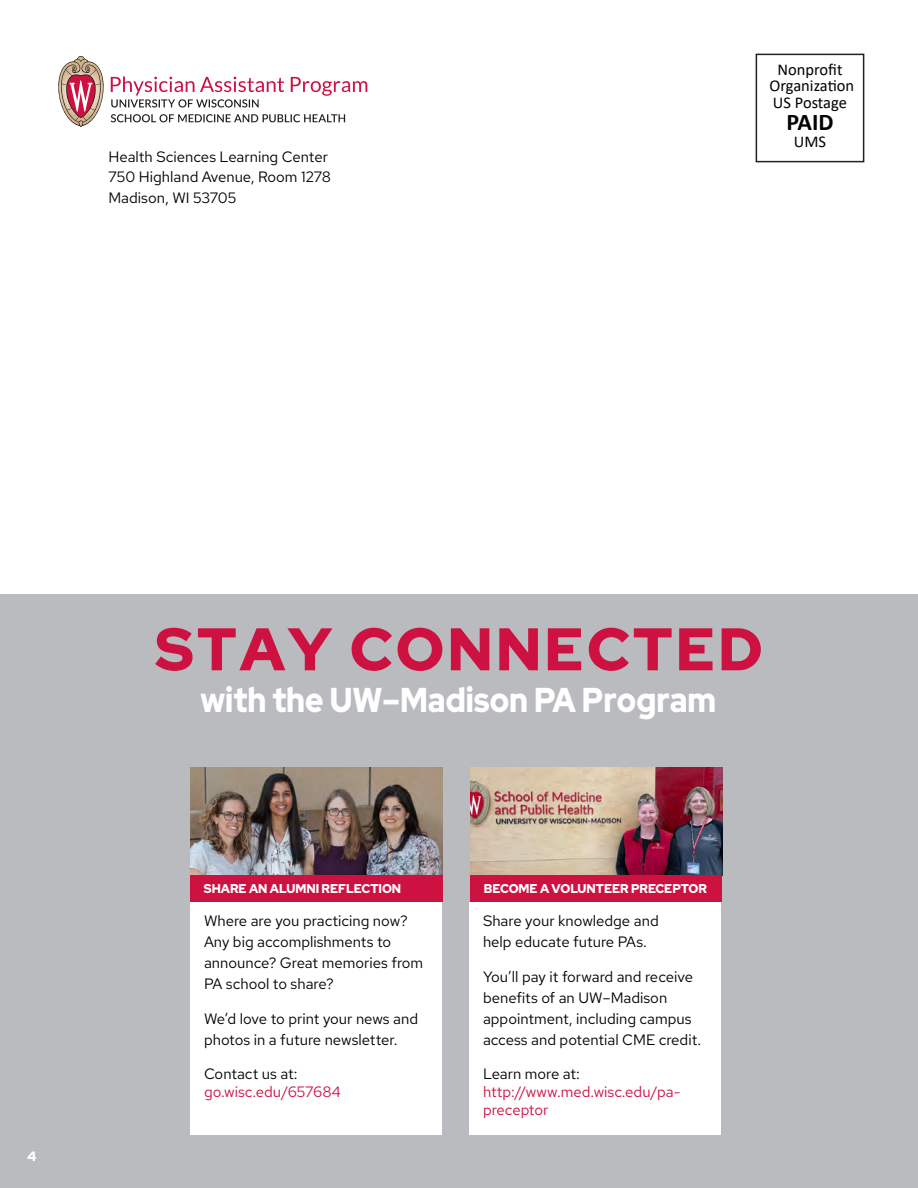
<style>
.page{position:relative;width:918px;height:1188px;background:#fff}
.page>*{position:absolute;margin:0;border:0;box-sizing:border-box;transform-origin:0 0}
.TO_STAY_CONNECTED{font:900 60px "Red Hat Display";letter-spacing:.05em;color:#cd1141}
.TO_STAY_CONNECTED-2{font:900 34.5px "Red Hat Display";color:#fff;scale:.9 1}
.indicia{font:700 24px "Calibri";color:#010203}
.indicia-2{font:16.5px "Calibri";color:#010203}
.BACK_PG_BOXED_TEXT{font:15px/21px "Red Hat Text";color:#010203}
.BODY{font:15px/20.2px "Red Hat Text";color:#010203}
.RED_TEXT_LINKS{font:15px/18px "Red Hat Text";color:#cd1141}
.t1{font:700 13.5px "Red Hat Text";color:#fff}
.RED_BAR_HEADERS__BACK_PG{font:900 12.75px "Red Hat Display";color:#fff;scale:.96 1}
</style>
<div class="page">
<div style="left:0;top:594px;width:918px;height:594px;background:#babbbe"></div>
<div style="left:469px;top:902px;width:252px;height:233px;background:#fff"></div>
<div style="left:190px;top:902px;width:252px;height:233px;background:#fff"></div>
<img style="left:470px;top:767px;width:252px;height:108px">
<img style="left:190px;top:767px;width:253px;height:108px">
<div style="left:470px;top:875px;width:252px;height:27px;background:#cd1141"></div>
<div style="left:190px;top:875px;width:253px;height:27px;background:#cd1141"></div>
<div style="left:756px;top:54px;width:108px;height:108px;border:2px solid #231f20"></div>
<svg style="left:58px;top:56px;width:46px;height:71px"></svg>
<svg style="left:111px;top:114px;width:234px;height:8px"></svg>
<svg style="left:111px;top:76px;width:173px;height:32px"></svg>
<svg style="left:291px;top:77px;width:76px;height:19px"></svg>
<p class="BODY" style="left:109px;top:146px;width:224px">Health Sciences Learning Center<br>750 Highland Avenue, Room 1278<br>Madison, WI 53705</p>
<p class="indicia-2" style="left:777px;top:58px;width:67px">Nonprofit</p>
<p class="indicia-2" style="left:769px;top:74px;width:86px">Organization</p>
<p class="indicia-2" style="left:773px;top:91px;width:76px">US Postage</p>
<p class="indicia" style="left:786px;top:105px;width:49px">PAID</p>
<p class="indicia-2" style="left:794px;top:130px;width:34px">UMS</p>
<p class="t1" style="left:27px;top:1147px;width:11px">4</p>
<p class="TO_STAY_CONNECTED" style="left:155px;top:610px;width:609px">STAY CONNECTED</p>
<p class="TO_STAY_CONNECTED-2" style="left:201px;top:677px;width:575px">with the UW–Madison PA Program</p>
<p class="RED_BAR_HEADERS__BACK_PG" style="left:204px;top:880px;width:207px">SHARE AN ALUMNI REFLECTION</p>
<p class="RED_BAR_HEADERS__BACK_PG" style="left:484px;top:880px;width:234px">BECOME A VOLUNTEER PRECEPTOR</p>
<p class="BACK_PG_BOXED_TEXT" style="left:204px;top:910px;width:221px">Where are you practicing now?<br>Any big accomplishments to announce? Great memories from<br>PA school to share?</p>
<p class="BACK_PG_BOXED_TEXT" style="left:204px;top:1008px;width:216px">We’d love to print your news and photos in a future newsletter.</p>
<p class="BACK_PG_BOXED_TEXT" style="left:204px;top:1063px;width:95px">Contact us at:</p>
<p class="RED_TEXT_LINKS" style="left:204px;top:1083px;width:138px">go.wisc.edu/657684</p>
<p class="BACK_PG_BOXED_TEXT" style="left:483px;top:910px;width:177px">Share your knowledge and help educate future PAs.</p>
<p class="BACK_PG_BOXED_TEXT" style="left:483px;top:966px;width:220px">You’ll pay it forward and receive benefits of an UW–Madison appointment, including campus access and potential CME credit.</p>
<p class="BACK_PG_BOXED_TEXT" style="left:483px;top:1063px;width:99px">Learn more at:</p>
<p class="RED_TEXT_LINKS" style="left:483px;top:1083px;width:199px">http://www.med.wisc.edu/pa&shy;preceptor</p>
</div>
